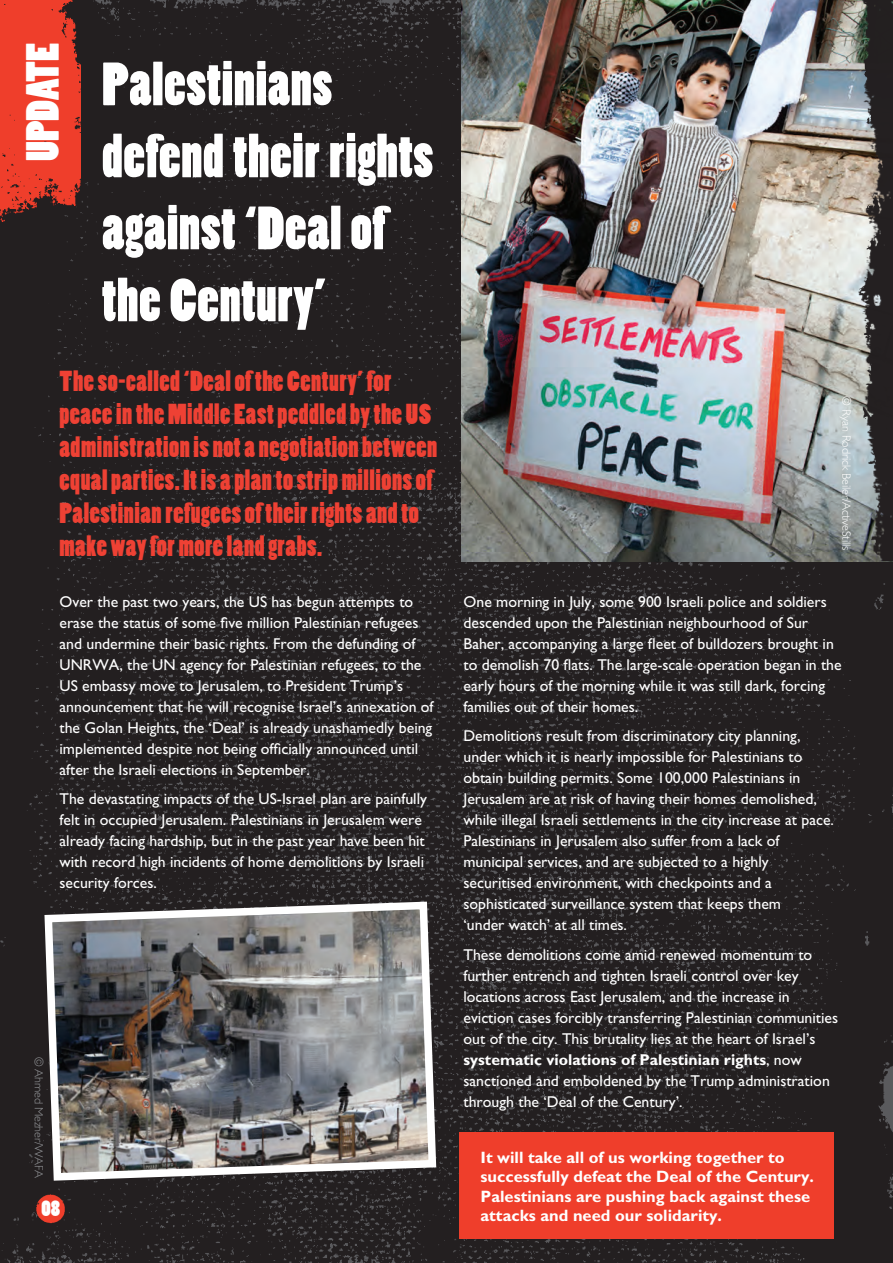
<style>
.page{position:relative;width:893px;height:1263px;background:#fff}
.page>*{position:absolute;margin:0;border:0;box-sizing:border-box;transform-origin:0 0}
.t1{font:57px/72px "Poplar Std";letter-spacing:.01em;color:#fff}
.t2{font:43.5px "Poplar Std";letter-spacing:.005em;color:#fff}
.t3{font:27px/33px "Poplar Std";letter-spacing:.02em;color:#ee4134}
.t4{font:21px "Poplar Std";color:#fff}
.t5{font:700 16.5px/19.5px "Gill Sans Std";color:#fff}
.t6{font:15.75px/21px "Gill Sans Std";color:#fff}
.t7{font:300 12px "Gill Sans Std";letter-spacing:-.01em;color:#fff}
.t8{font:300 12px "Gill Sans Std";letter-spacing:-.01em;color:#939598}
.s1{font-weight:700}
</style>
<div class="page">
<img style="left:0;top:0;width:893px;height:1263px">
<img style="left:462px;top:0;width:363px;height:561px">
<img style="left:35px;top:1193px;width:32px;height:33px">
<div style="left:0;top:0;width:112px;height:323px;background:#231f20"></div>
<img style="left:0;top:0;width:81px;height:244px">
<img style="left:41px;top:898px;width:399px;height:286px">
<img style="left:825px;top:0;width:68px;height:561px">
<div style="left:459px;top:1132px;width:374px;height:106px;background:#ef3e2b"></div>
<h2 class="t2" style="left:19px;top:161px;width:120px;rotate:-90deg">UPDATE</h2>
<h1 class="t1" style="left:102px;top:51px;width:333px">Palestinians defend their rights against ‘Deal of the Century’</h1>
<h3 class="t3" style="left:60px;top:365px;width:333px">The so-called ‘Deal of the Century’ for</h3>
<h3 class="t3" style="left:60px;top:398px;width:379px">peace in the Middle East peddled by the US administration is not a negotiation between equal parties. It is a plan to strip millions of Palestinian refugees of their rights and to make way for more land grabs.</h3>
<p class="t6" style="left:60px;top:591px;width:376px">Over the past two years, the US has begun attempts to erase the status of some five million Palestinian refugees and undermine their basic rights. From the defunding of UNRWA, the UN agency for Palestinian refugees, to the US embassy move to Jerusalem, to President Trump’s announcement that he will recognise Israel’s annexation of the Golan Heights, the ‘Deal’ is already unashamedly being implemented despite not being officially announced until after the Israeli elections in September.</p>
<p class="t6" style="left:60px;top:788px;width:369px">The devastating impacts of the US-Israel plan are painfully felt in occupied Jerusalem. Palestinians in Jerusalem were already facing hardship, but in the past year have been hit with record high incidents of home demolitions by Israeli security forces.</p>
<p class="t8" style="left:46px;top:1056px;width:123px;rotate:90deg">© Ahmed Mezher/WAFA</p>
<h3 class="t4" style="left:42px;top:1197px;width:20px">08</h3>
<p class="t7" style="left:853px;top:396px;width:156px;rotate:90deg">© Ryan Rodrick Beiler/ActiveStills</p>
<p class="t6" style="left:463px;top:591px;width:380px">One morning in July, some 900 Israeli police and soldiers descended upon the Palestinian neighbourhood of Sur Baher, accompanying a large fleet of bulldozers brought in to demolish 70 flats. The large-scale operation began in the early hours of the morning while it was still dark, forcing families out of their homes.</p>
<p class="t6" style="left:463px;top:725px;width:372px">Demolitions result from discriminatory city planning, under which it is nearly impossible for Palestinians to obtain building permits. Some 100,000 Palestinians in Jerusalem are at risk of having their homes demolished, while illegal Israeli settlements in the city increase at pace.<br>Palestinians in Jerusalem also suffer from a lack of municipal services, and are subjected to a highly securitised environment, with checkpoints and a sophisticated surveillance system that keeps them<br>‘under watch’ at all times.</p>
<p class="t6" style="left:463px;top:944px;width:376px">These demolitions come amid renewed momentum to further entrench and tighten Israeli control over key locations across East Jerusalem, and the increase in eviction cases forcibly transferring Palestinian communities out of the city. This brutality lies at the heart of Israel’s <span class="s1">systematic violations of Palestinian rights</span>, now sanctioned and emboldened by the Trump administration through the ‘Deal of the Century’.</p>
<p class="t5" style="left:480px;top:1147px;width:335px">It will take all of us working together to successfully defeat the Deal of the Century.<br>Palestinians are pushing back against these attacks and need our solidarity.</p>
</div>
